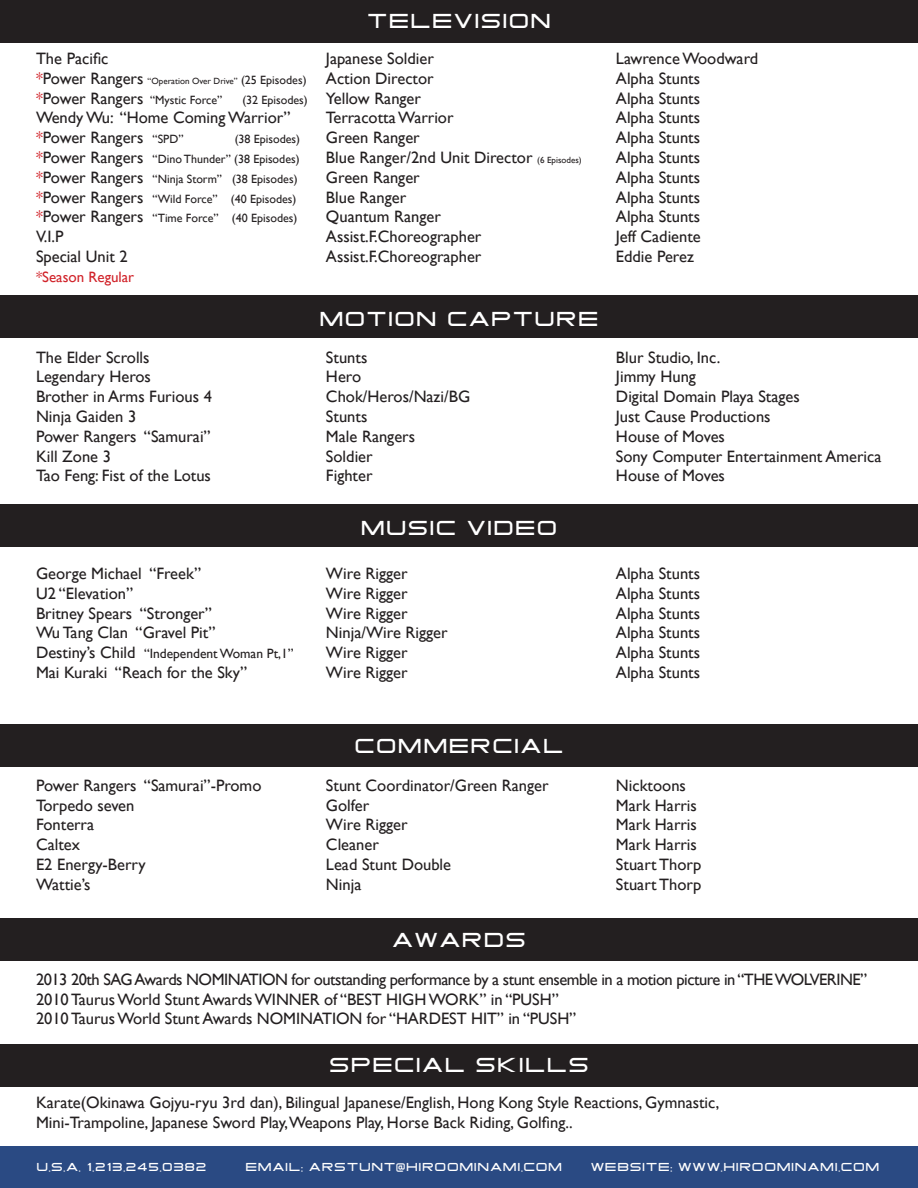
<style>
.page{position:relative;width:918px;height:1188px;background:#fff}
.page>*{position:absolute;margin:0;border:0;box-sizing:border-box;transform-origin:0 0}
.t1{font:21px "Gotthard";color:#fff}
.Paragraph_Style_1{font:16.5px/19.8px "Gill Sans";color:#231f20}
.Paragraph_Style_1-2{font:16.5px "Gill Sans";letter-spacing:-.03em;color:#231f20}
.Paragraph_Style_1-3{font:15px "Gill Sans";color:#d1232a}
.Paragraph_Style_1-4{font:13.5px "Gill Sans";color:#231f20}
.Paragraph_Style_1-5{font:12px "Gill Sans";color:#231f20}
.t2{font:12px "Gotthard";color:#fff}
.Paragraph_Style_1-6{font:9px "Gill Sans";color:#231f20}
.s1{font-size:16.5px;color:#d1232a}
.s2{font-size:16.5px}
.s3{font-size:12px}
.s4{color:#d1232a}
.s5{font-size:9px}
</style>
<div class="page">
<div style="left:0;top:0;width:918px;height:43px;background:#231f20"></div>
<div style="left:0;top:296px;width:918px;height:42px;background:#231f20"></div>
<div style="left:0;top:505px;width:918px;height:42px;background:#231f20"></div>
<div style="left:0;top:724px;width:918px;height:43px;background:#231f20"></div>
<div style="left:0;top:918px;width:918px;height:43px;background:#231f20"></div>
<div style="left:0;top:1044px;width:918px;height:43px;background:#231f20"></div>
<div style="left:0;top:1147px;width:918px;height:41px;background:#2a4a83"></div>
<p class="Paragraph_Style_1" style="left:36px;top:48px;width:74px">The Pacific</p>
<p class="Paragraph_Style_1-6" style="left:36px;top:75px;width:272px"><span class="s1">*</span><span class="s2">Power Rangers</span> “Operation Over Drive” <span class="s3">(25 Episodes)</span></p>
<p class="Paragraph_Style_1-5" style="left:36px;top:92px;width:188px"><span class="s1">*</span><span class="s2">Power Rangers</span> “Mystic Force”</p>
<p class="Paragraph_Style_1-5" style="left:242px;top:92px;width:67px">(32 Episodes)</p>
<p class="Paragraph_Style_1" style="left:36px;top:108px;width:256px">Wendy Wu: “Home Coming Warrior”</p>
<p class="Paragraph_Style_1" style="left:36px;top:127px;width:149px"><span class="s4">*</span>Power Rangers <span class="s3">“SPD”</span></p>
<p class="Paragraph_Style_1-5" style="left:235px;top:132px;width:67px">(38 Episodes)</p>
<p class="Paragraph_Style_1-5" style="left:36px;top:152px;width:265px"><span class="s1">*</span><span class="s2">Power Rangers</span> “Dino Thunder” (38 Episodes)</p>
<p class="Paragraph_Style_1-5" style="left:36px;top:172px;width:263px"><span class="s1">*</span><span class="s2">Power Rangers</span> “Ninja Storm” (38 Episodes)</p>
<p class="Paragraph_Style_1-5" style="left:36px;top:191px;width:262px"><span class="s1">*</span><span class="s2">Power Rangers</span> “Wild Force” (40 Episodes)</p>
<p class="Paragraph_Style_1-5" style="left:36px;top:211px;width:263px"><span class="s1">*</span><span class="s2">Power Rangers</span> “Time Force” (40 Episodes)</p>
<p class="Paragraph_Style_1" style="left:36px;top:226px;width:29px">V.I.P</p>
<p class="Paragraph_Style_1" style="left:36px;top:246px;width:93px">Special Unit 2</p>
<p class="Paragraph_Style_1-3" style="left:36px;top:268px;width:100px">*Season Regular</p>
<p class="Paragraph_Style_1" style="left:36px;top:347px;width:115px">The Elder Scrolls</p>
<p class="Paragraph_Style_1" style="left:36px;top:367px;width:116px">Legendary Heros</p>
<p class="Paragraph_Style_1" style="left:36px;top:387px;width:177px">Brother in Arms Furious 4</p>
<p class="Paragraph_Style_1" style="left:36px;top:406px;width:102px">Ninja Gaiden 3</p>
<p class="Paragraph_Style_1" style="left:36px;top:426px;width:176px">Power Rangers “Samurai”</p>
<p class="Paragraph_Style_1" style="left:36px;top:446px;width:77px">Kill Zone 3</p>
<p class="Paragraph_Style_1" style="left:36px;top:466px;width:177px">Tao Feng: Fist of the Lotus</p>
<p class="t1" style="left:366px;top:9px;width:187px">TELEVISION</p>
<p class="Paragraph_Style_1" style="left:326px;top:48px;width:110px">Japanese Soldier</p>
<p class="Paragraph_Style_1" style="left:326px;top:68px;width:109px">Action Director</p>
<p class="Paragraph_Style_1" style="left:326px;top:88px;width:97px">Yellow Ranger</p>
<p class="Paragraph_Style_1" style="left:326px;top:108px;width:129px">Terracotta Warrior</p>
<p class="Paragraph_Style_1" style="left:326px;top:127px;width:95px">Green Ranger</p>
<p class="Paragraph_Style_1" style="left:326px;top:147px;width:257px">Blue Ranger/2nd Unit Director <span class="s5">(6 Episodes)</span></p>
<p class="Paragraph_Style_1" style="left:326px;top:167px;width:95px">Green Ranger</p>
<p class="Paragraph_Style_1" style="left:326px;top:187px;width:82px">Blue Ranger</p>
<p class="Paragraph_Style_1" style="left:326px;top:207px;width:116px">Quantum Ranger</p>
<p class="Paragraph_Style_1" style="left:326px;top:226px;width:157px">Assist.F.Choreographer</p>
<p class="Paragraph_Style_1" style="left:326px;top:246px;width:157px">Assist.F.Choreographer</p>
<p class="t1" style="left:319px;top:308px;width:282px">MOTION CAPTURE</p>
<p class="Paragraph_Style_1" style="left:326px;top:347px;width:43px">Stunts</p>
<p class="Paragraph_Style_1" style="left:326px;top:367px;width:37px">Hero</p>
<p class="Paragraph_Style_1" style="left:326px;top:387px;width:146px">Chok/Heros/Nazi/BG</p>
<p class="Paragraph_Style_1" style="left:326px;top:406px;width:43px">Stunts</p>
<p class="Paragraph_Style_1" style="left:326px;top:426px;width:91px">Male Rangers</p>
<p class="Paragraph_Style_1" style="left:326px;top:446px;width:48px">Soldier</p>
<p class="Paragraph_Style_1" style="left:326px;top:466px;width:48px">Fighter</p>
<p class="Paragraph_Style_1" style="left:36px;top:563px;width:167px">George Michael “Freek”</p>
<p class="Paragraph_Style_1" style="left:36px;top:583px;width:99px">U2 “Elevation”</p>
<p class="Paragraph_Style_1" style="left:36px;top:603px;width:177px">Britney Spears “Stronger”</p>
<p class="Paragraph_Style_1" style="left:36px;top:623px;width:181px">Wu Tang Clan “Gravel Pit”</p>
<p class="Paragraph_Style_1-4" style="left:36px;top:646px;width:259px"><span class="s2">Destiny’s Child</span> “Independent Woman Pt,1”</p>
<p class="Paragraph_Style_1" style="left:36px;top:662px;width:213px">Mai Kuraki “Reach for the Sky”</p>
<p class="t1" style="left:360px;top:517px;width:199px">MUSIC VIDEO</p>
<p class="Paragraph_Style_1" style="left:326px;top:563px;width:83px">Wire Rigger</p>
<p class="Paragraph_Style_1" style="left:326px;top:583px;width:83px">Wire Rigger</p>
<p class="Paragraph_Style_1" style="left:326px;top:603px;width:83px">Wire Rigger</p>
<p class="Paragraph_Style_1" style="left:326px;top:623px;width:123px">Ninja/Wire Rigger</p>
<p class="Paragraph_Style_1" style="left:326px;top:643px;width:83px">Wire Rigger</p>
<p class="Paragraph_Style_1" style="left:326px;top:662px;width:83px">Wire Rigger</p>
<p class="Paragraph_Style_1" style="left:616px;top:48px;width:144px">Lawrence Woodward</p>
<p class="Paragraph_Style_1" style="left:616px;top:68px;width:86px">Alpha Stunts</p>
<p class="Paragraph_Style_1" style="left:616px;top:88px;width:86px">Alpha Stunts</p>
<p class="Paragraph_Style_1" style="left:616px;top:108px;width:86px">Alpha Stunts</p>
<p class="Paragraph_Style_1" style="left:616px;top:127px;width:86px">Alpha Stunts</p>
<p class="Paragraph_Style_1" style="left:616px;top:147px;width:86px">Alpha Stunts</p>
<p class="Paragraph_Style_1" style="left:616px;top:167px;width:86px">Alpha Stunts</p>
<p class="Paragraph_Style_1" style="left:616px;top:187px;width:86px">Alpha Stunts</p>
<p class="Paragraph_Style_1" style="left:616px;top:207px;width:86px">Alpha Stunts</p>
<p class="Paragraph_Style_1" style="left:616px;top:226px;width:86px">Jeff Cadiente</p>
<p class="Paragraph_Style_1" style="left:616px;top:246px;width:79px">Eddie Perez</p>
<p class="Paragraph_Style_1" style="left:616px;top:347px;width:106px">Blur Studio, Inc.</p>
<p class="Paragraph_Style_1" style="left:616px;top:367px;width:81px">Jimmy Hung</p>
<p class="Paragraph_Style_1" style="left:616px;top:387px;width:185px">Digital Domain Playa Stages</p>
<p class="Paragraph_Style_1" style="left:616px;top:406px;width:156px">Just Cause Productions</p>
<p class="Paragraph_Style_1" style="left:616px;top:426px;width:111px">House of Moves</p>
<p class="Paragraph_Style_1" style="left:616px;top:446px;width:267px">Sony Computer Entertainment America<br>House of Moves</p>
<p class="Paragraph_Style_1" style="left:616px;top:563px;width:86px">Alpha Stunts</p>
<p class="Paragraph_Style_1" style="left:616px;top:583px;width:86px">Alpha Stunts</p>
<p class="Paragraph_Style_1" style="left:616px;top:603px;width:86px">Alpha Stunts</p>
<p class="Paragraph_Style_1" style="left:616px;top:623px;width:86px">Alpha Stunts</p>
<p class="Paragraph_Style_1" style="left:616px;top:643px;width:86px">Alpha Stunts<br>Alpha Stunts</p>
<p class="Paragraph_Style_1" style="left:36px;top:775px;width:227px">Power Rangers “Samurai”-Promo</p>
<p class="Paragraph_Style_1" style="left:36px;top:795px;width:100px">Torpedo seven</p>
<p class="Paragraph_Style_1" style="left:36px;top:815px;width:60px">Fonterra</p>
<p class="Paragraph_Style_1" style="left:36px;top:835px;width:45px">Caltex</p>
<p class="Paragraph_Style_1" style="left:36px;top:854px;width:111px">E2 Energy-Berry</p>
<p class="Paragraph_Style_1" style="left:36px;top:874px;width:56px">Wattie’s</p>
<p class="t1" style="left:354px;top:735px;width:212px">COMMERCIAL</p>
<p class="Paragraph_Style_1" style="left:326px;top:775px;width:224px">Stunt Coordinator/Green Ranger</p>
<p class="Paragraph_Style_1" style="left:326px;top:795px;width:45px">Golfer</p>
<p class="Paragraph_Style_1" style="left:326px;top:815px;width:83px">Wire Rigger</p>
<p class="Paragraph_Style_1" style="left:326px;top:835px;width:54px">Cleaner</p>
<p class="Paragraph_Style_1" style="left:326px;top:854px;width:127px">Lead Stunt Double</p>
<p class="Paragraph_Style_1" style="left:326px;top:874px;width:37px">Ninja</p>
<p class="t1" style="left:391px;top:929px;width:137px">AWARDS</p>
<p class="Paragraph_Style_1" style="left:616px;top:775px;width:71px">Nicktoons</p>
<p class="Paragraph_Style_1" style="left:616px;top:795px;width:82px">Mark Harris</p>
<p class="Paragraph_Style_1" style="left:616px;top:815px;width:82px">Mark Harris</p>
<p class="Paragraph_Style_1" style="left:616px;top:835px;width:82px">Mark Harris</p>
<p class="Paragraph_Style_1" style="left:616px;top:854px;width:87px">Stuart Thorp</p>
<p class="Paragraph_Style_1" style="left:616px;top:874px;width:87px">Stuart Thorp</p>
<p class="Paragraph_Style_1-2" style="left:36px;top:970px;width:833px">2013 20th SAG Awards NOMINATION for outstanding performance by a stunt ensemble in a motion picture in “THE WOLVERINE”</p>
<p class="Paragraph_Style_1" style="left:36px;top:989px;width:524px">2010 Taurus World Stunt Awards WINNER of “BEST HIGH WORK” in “PUSH”</p>
<p class="Paragraph_Style_1" style="left:36px;top:1009px;width:542px">2010 Taurus World Stunt Awards NOMINATION for “HARDEST HIT” in “PUSH”</p>
<p class="t1" style="left:329px;top:1054px;width:262px">SPECIAL SKILLS</p>
<p class="Paragraph_Style_1" style="left:36px;top:1092px;width:685px">Karate(Okinawa Gojyu-ryu 3rd dan), Bilingual Japanese/English, Hong Kong Style Reactions, Gymnastic,<br>Mini-Trampoline, Japanese Sword Play,Weapons Play, Horse Back Riding, Golfing..</p>
<p class="t2" style="left:36px;top:1161px;width:172px">U.S.A. 1.213.245.0382</p>
<p class="t2" style="left:245px;top:1161px;width:319px">EMAIL: ARSTUNT@HIROOMINAMI.COM</p>
<p class="t2" style="left:590px;top:1161px;width:291px">WEBSITE: WWW.HIROOMINAMI.COM</p>
</div>
